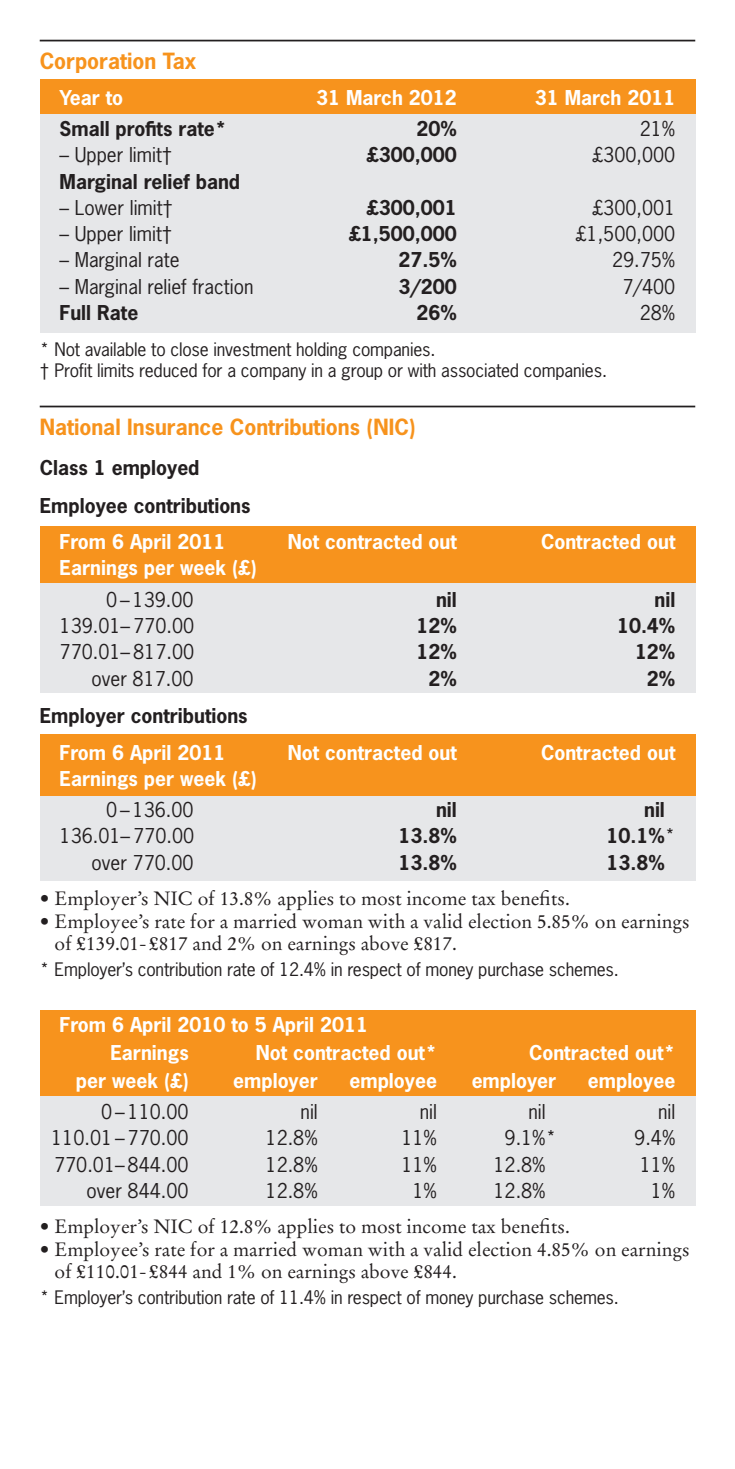
<style>
.page{position:relative;width:735px;height:1469px;background:#fff}
.page>*{position:absolute;margin:0;border:0;box-sizing:border-box;transform-origin:0 0}
.Heading_2a{font:700 21px "News Gothic LT";color:#f7931d}
._5_5pt_Stempel_Bulle{font:19.25px/22.8px "Stempel Garamond LT";color:#231f20}
.Table_Text{font:19.25px "News Gothic LT";color:#231f20}
.Table_Heading{font:700 19.25px "News Gothic LT";color:#fff}
.Table_Text-2{font:700 19.25px "News Gothic LT";color:#231f20}
.Sub-head_1{font:700 19.25px "News Gothic LT";color:#231f20}
.Table_Text_Last_Line{font:700 19.25px "News Gothic LT";color:#231f20}
.Table_Text_Last_Line-2{font:19.25px "News Gothic LT";color:#231f20}
._5pt_News_Annotation{font:17.5px "News Gothic LT";letter-spacing:-.01em;color:#231f20}
.s1{font-weight:400;color:#e6e7e9}
.s2{font-weight:400}
.s3{color:#e6e7e9}
</style>
<div class="page">
<div style="left:40px;top:79px;width:654px;height:35px;background:#f7931d"></div>
<div style="left:40px;top:526px;width:654px;height:59px;background:#f7931d"></div>
<div style="left:40px;top:734px;width:654px;height:62px;background:#f7931d"></div>
<div style="left:40px;top:1009px;width:654px;height:87px;background:#f7931d"></div>
<div style="left:40px;top:1096px;width:654px;height:109px;background:#e6e7e9"></div>
<div style="left:40px;top:583px;width:654px;height:109px;background:#e6e7e9"></div>
<div style="left:40px;top:796px;width:654px;height:85px;background:#e6e7e9"></div>
<div style="left:40px;top:114px;width:654px;height:218px;background:#e6e7e9"></div>
<hr style="left:40px;top:40px;width:654px;height:1px;background:#231f20">
<hr style="left:40px;top:405px;width:654px;height:2px;background:#231f20">
<p class="Heading_2a" style="left:40px;top:47px;width:158px">Corporation Tax</p>
<p class="Table_Heading" style="left:60px;top:85px;width:65px">Year to</p>
<p class="Table_Heading" style="left:316px;top:85px;width:142px">31 March 2012</p>
<p class="Table_Heading" style="left:534px;top:85px;width:142px">31 March 2011</p>
<p class="Table_Text-2" style="left:60px;top:116px;width:169px">Small profits rate*</p>
<p class="Table_Text-2" style="left:416px;top:116px;width:42px">20%</p>
<p class="Table_Text" style="left:639px;top:116px;width:37px">21%</p>
<p class="Table_Text" style="left:60px;top:143px;width:114px">– Upper limit†</p>
<p class="Table_Text-2" style="left:367px;top:142px;width:91px">£300,000</p>
<p class="Table_Text" style="left:591px;top:143px;width:85px">£300,000</p>
<p class="Table_Text-2" style="left:60px;top:169px;width:182px">Marginal relief band</p>
<p class="Table_Text" style="left:60px;top:195px;width:115px">– Lower limit†</p>
<p class="Table_Text-2" style="left:367px;top:195px;width:91px">£300,001</p>
<p class="Table_Text" style="left:591px;top:195px;width:85px">£300,001</p>
<p class="Table_Text" style="left:60px;top:221px;width:114px">– Upper limit†</p>
<p class="Table_Text-2" style="left:349px;top:221px;width:109px">£1,500,000</p>
<p class="Table_Text" style="left:575px;top:221px;width:101px">£1,500,000</p>
<p class="Table_Text" style="left:60px;top:248px;width:121px">– Marginal rate</p>
<p class="Table_Text-2" style="left:398px;top:247px;width:60px">27.5%</p>
<p class="Table_Text" style="left:611px;top:248px;width:65px">29.75%</p>
<p class="Table_Text" style="left:60px;top:274px;width:195px">– Marginal relief fraction</p>
<p class="Table_Text-2" style="left:398px;top:274px;width:60px">3/200</p>
<p class="Table_Text" style="left:622px;top:274px;width:54px">7/400</p>
<p class="Table_Text_Last_Line" style="left:60px;top:300px;width:80px">Full Rate</p>
<p class="Table_Text_Last_Line" style="left:416px;top:300px;width:42px">26%</p>
<p class="Table_Text_Last_Line-2" style="left:639px;top:300px;width:37px">28%</p>
<p class="_5pt_News_Annotation" style="left:40px;top:338px;width:397px">* Not available to close investment holding companies.</p>
<p class="_5pt_News_Annotation" style="left:40px;top:359px;width:568px">† Profit limits reduced for a company in a group or with associated companies.</p>
<p class="Heading_2a" style="left:40px;top:413px;width:377px">National Insurance Contributions (NIC)</p>
<p class="Sub-head_1" style="left:40px;top:455px;width:161px">Class 1 employed</p>
<p class="Sub-head_1" style="left:40px;top:493px;width:212px">Employee contributions</p>
<p class="Table_Heading" style="left:60px;top:529px;width:167px">From 6 April 2011</p>
<p class="Table_Heading" style="left:287px;top:529px;width:170px">Not contracted out</p>
<p class="Table_Heading" style="left:540px;top:529px;width:136px">Contracted out</p>
<p class="Table_Heading" style="left:60px;top:555px;width:199px">Earnings per week (£)</p>
<p class="Table_Text" style="left:106px;top:587px;width:89px">0 – 139.00</p>
<p class="Table_Text-2" style="left:436px;top:586px;width:22px">nil</p>
<p class="Table_Text-2" style="left:654px;top:586px;width:22px">nil</p>
<p class="Table_Text" style="left:60px;top:613px;width:136px">139.01– 770.00</p>
<p class="Table_Text-2" style="left:416px;top:613px;width:42px">12%</p>
<p class="Table_Text-2" style="left:616px;top:613px;width:60px">10.4%</p>
<p class="Table_Text" style="left:60px;top:639px;width:136px">770.01– 817.00</p>
<p class="Table_Text-2" style="left:416px;top:639px;width:42px">12%</p>
<p class="Table_Text-2" style="left:634px;top:639px;width:42px">12%</p>
<p class="Table_Text" style="left:92px;top:666px;width:103px">over 817.00</p>
<p class="Table_Text-2" style="left:428px;top:665px;width:30px">2%</p>
<p class="Table_Text-2" style="left:646px;top:665px;width:30px">2%</p>
<p class="Sub-head_1" style="left:40px;top:703px;width:209px">Employer contributions</p>
<p class="Table_Heading" style="left:60px;top:739px;width:167px">From 6 April 2011</p>
<p class="Table_Heading" style="left:287px;top:739px;width:170px">Not contracted out</p>
<p class="Table_Heading" style="left:540px;top:739px;width:136px">Contracted out</p>
<p class="Table_Heading" style="left:60px;top:766px;width:199px">Earnings per week (£)</p>
<p class="Table_Text" style="left:106px;top:797px;width:89px">0 – 136.00</p>
<p class="Table_Text-2" style="left:436px;top:797px;width:22px">nil</p>
<p class="Table_Text-2" style="left:643px;top:797px;width:33px">nil<span class="s1">*</span></p>
<p class="Table_Text" style="left:60px;top:823px;width:136px">136.01– 770.00</p>
<p class="Table_Text-2" style="left:398px;top:823px;width:60px">13.8%</p>
<p class="Table_Text-2" style="left:606px;top:823px;width:70px">10.1%<span class="s2">*</span></p>
<p class="Table_Text" style="left:92px;top:850px;width:103px">over 770.00</p>
<p class="Table_Text-2" style="left:398px;top:849px;width:60px">13.8%</p>
<p class="Table_Text-2" style="left:606px;top:849px;width:70px">13.8%<span class="s1">*</span></p>
<p class="_5_5pt_Stempel_Bulle" style="left:40px;top:887px;width:531px">• Employer’s NIC of 13.8% applies to most income tax benefits.</p>
<p class="_5_5pt_Stempel_Bulle" style="left:55px;top:909px;width:636px;text-indent:-15px">• Employee’s rate for a married woman with a valid election 5.85% on earnings of £139.01- £817 and 2% on earnings above £817.</p>
<p class="_5pt_News_Annotation" style="left:40px;top:958px;width:580px">* Employer’s contribution rate of 12.4% in respect of money purchase schemes.</p>
<p class="Table_Heading" style="left:60px;top:1012px;width:310px">From 6 April 2010 to 5 April 2011</p>
<p class="Table_Heading" style="left:110px;top:1040px;width:80px">Earnings</p>
<p class="Table_Heading" style="left:256px;top:1040px;width:182px">Not contracted out*</p>
<p class="Table_Heading" style="left:528px;top:1040px;width:148px">Contracted out*</p>
<p class="Table_Heading" style="left:76px;top:1067px;width:114px">per week (£)</p>
<p class="Table_Heading" style="left:233px;top:1067px;width:86px">employer</p>
<p class="Table_Heading" style="left:349px;top:1067px;width:89px">employee</p>
<p class="Table_Heading" style="left:471px;top:1067px;width:86px">employer</p>
<p class="Table_Heading" style="left:587px;top:1067px;width:89px">employee</p>
<p class="Table_Text" style="left:101px;top:1099px;width:89px">0 – 110.00</p>
<p class="Table_Text" style="left:300px;top:1099px;width:19px">nil</p>
<p class="Table_Text" style="left:419px;top:1099px;width:19px">nil</p>
<p class="Table_Text" style="left:528px;top:1099px;width:29px">nil<span class="s3">*</span></p>
<p class="Table_Text" style="left:657px;top:1099px;width:19px">nil</p>
<p class="Table_Text" style="left:51px;top:1125px;width:139px">110.01 – 770.00</p>
<p class="Table_Text" style="left:265px;top:1125px;width:54px">12.8%</p>
<p class="Table_Text" style="left:401px;top:1125px;width:37px">11%</p>
<p class="Table_Text" style="left:504px;top:1125px;width:53px">9.1%*</p>
<p class="Table_Text" style="left:634px;top:1125px;width:43px">9.4%</p>
<p class="Table_Text" style="left:54px;top:1151px;width:136px">770.01– 844.00</p>
<p class="Table_Text" style="left:265px;top:1151px;width:54px">12.8%</p>
<p class="Table_Text" style="left:401px;top:1151px;width:37px">11%</p>
<p class="Table_Text" style="left:493px;top:1151px;width:64px">12.8%<span class="s3">*</span></p>
<p class="Table_Text" style="left:639px;top:1151px;width:37px">11%</p>
<p class="Table_Text" style="left:87px;top:1178px;width:103px">over 844.00</p>
<p class="Table_Text" style="left:265px;top:1178px;width:54px">12.8%</p>
<p class="Table_Text" style="left:412px;top:1178px;width:26px">1%</p>
<p class="Table_Text" style="left:493px;top:1178px;width:64px">12.8%<span class="s3">*</span></p>
<p class="Table_Text" style="left:650px;top:1178px;width:26px">1%</p>
<p class="_5_5pt_Stempel_Bulle" style="left:40px;top:1215px;width:531px">• Employer’s NIC of 12.8% applies to most income tax benefits.</p>
<p class="_5_5pt_Stempel_Bulle" style="left:55px;top:1237px;width:636px;text-indent:-15px">• Employee’s rate for a married woman with a valid election 4.85% on earnings of £110.01- £844 and 1% on earnings above £844.</p>
<p class="_5pt_News_Annotation" style="left:40px;top:1286px;width:580px">* Employer’s contribution rate of 11.4% in respect of money purchase schemes.</p>
</div>
